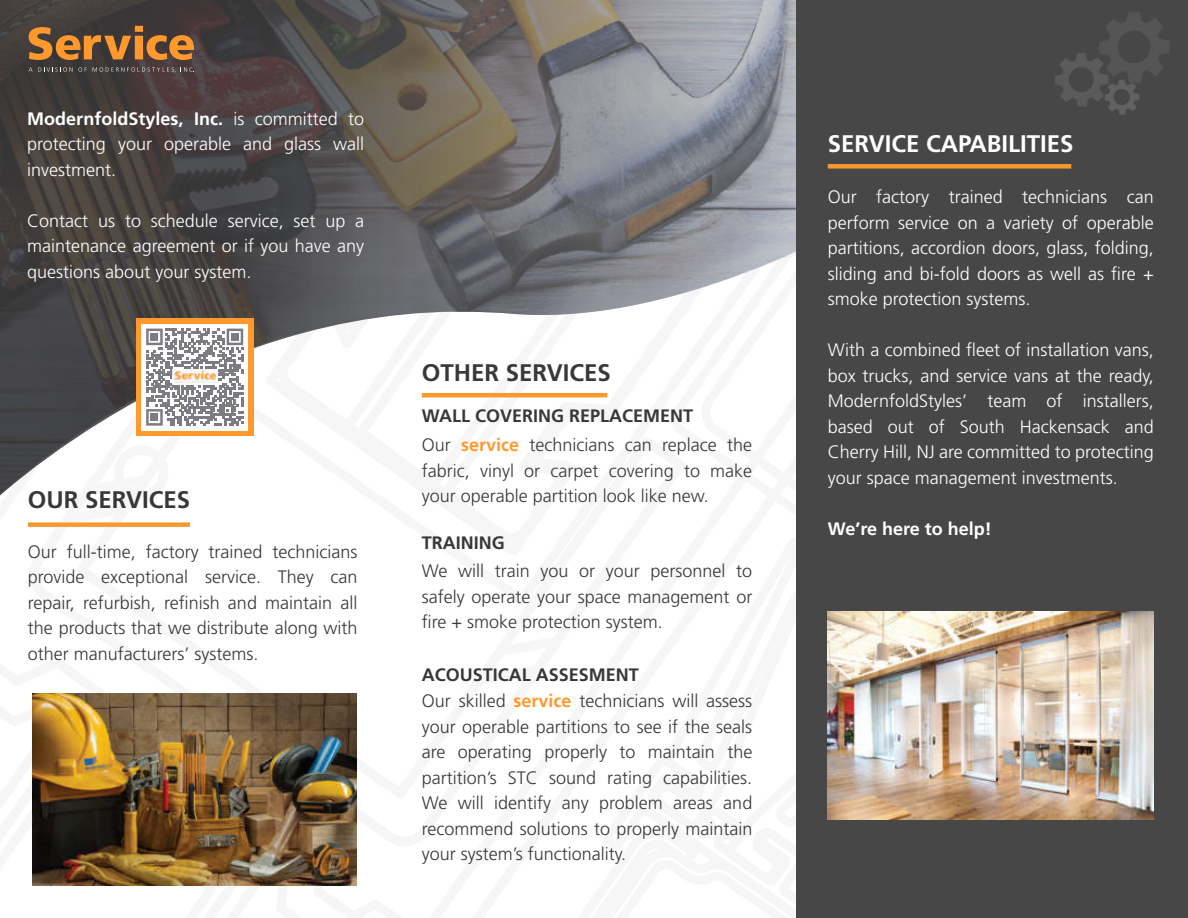
<style>
.page{position:relative;width:1188px;height:918px;background:#fff}
.page>*{position:absolute;margin:0;border:0;box-sizing:border-box;transform-origin:0 0}
.t1{font:700 24px "Frutiger LT Std";color:#373837}
.t2{font:700 24px "Frutiger LT Std";color:#fff}
.t3{font:300 18px/25.5px "Frutiger LT Std";color:#373837;text-align:justify}
.t4{font:300 18px/25.5px "Frutiger LT Std";color:#fff;text-align:justify}
.t5{font:700 18px "Frutiger LT Std";color:#373837}
.t6{font:700 18px "Frutiger LT Std";color:#fff}
.s1{font-weight:700}
.s2{font-weight:700;color:#ff992e}
</style>
<div class="page">
<svg style="left:0;top:0;width:796px;height:496px"></svg>
<div style="left:796px;top:0;width:392px;height:918px;background:#474747"></div>
<img style="left:1055px;top:12px;width:114px;height:103px">
<hr style="left:422px;top:393px;width:185px;height:4px;background:#f89930">
<div style="left:28px;top:522px;width:162px;height:5px;background:#f89930"></div>
<div style="left:828px;top:164px;width:243px;height:5px;background:#f89930"></div>
<div style="left:136px;top:318px;width:118px;height:118px;background:#ff992e"></div>
<div style="left:141px;top:324px;width:107px;height:106px;background:#fff"></div>
<svg style="left:146px;top:329px;width:97px;height:97px"></svg>
<div style="left:151px;top:333px;width:7px;height:7px;background:#7c7c82"></div>
<div style="left:231px;top:333px;width:7px;height:7px;background:#7c7c82"></div>
<div style="left:151px;top:414px;width:7px;height:7px;background:#7c7c82"></div>
<img style="left:172px;top:369px;width:45px;height:16px">
<svg style="left:0;top:0;width:223px;height:234px;background:#4e423c"></svg>
<img style="left:32px;top:694px;width:325px;height:192px">
<img style="left:828px;top:611px;width:326px;height:208px">
<p class="t4" style="left:27px;top:106px;width:339px"><span class="s1">ModernfoldStyles, Inc.</span> is committed to protecting your operable and glass wall investment.</p>
<p class="t4" style="left:27px;top:208px;width:339px">Contact us to schedule service, set up a maintenance agreement or if you have any questions about your system.</p>
<h1 class="t1" style="left:28px;top:486px;width:164px">OUR SERVICES</h1>
<p class="t3" style="left:28px;top:539px;width:331px">Our full-time, factory trained technicians provide exceptional service. They can repair, refurbish, refinish and maintain all the products that we distribute along with other manufacturers’ systems.</p>
<h1 class="t1" style="left:422px;top:358px;width:190px">OTHER SERVICES</h1>
<p class="t5" style="left:422px;top:405px;width:273px">WALL COVERING REPLACEMENT</p>
<p class="t3" style="left:422px;top:433px;width:332px">Our <span class="s2">service</span> technicians can replace the fabric, vinyl or carpet covering to make your operable partition look like new.</p>
<p class="t5" style="left:422px;top:533px;width:84px">TRAINING</p>
<p class="t3" style="left:422px;top:558px;width:332px">We will train you or your personnel to safely operate your space management or fire + smoke protection system.</p>
<p class="t5" style="left:422px;top:664px;width:219px">ACOUSTICAL ASSESMENT</p>
<p class="t3" style="left:422px;top:688px;width:332px">Our skilled <span class="s2">service</span> technicians will assess your operable partitions to see if the seals are operating properly to maintain the partition’s STC sound rating capabilities.<br>We will identify any problem areas and recommend solutions to properly maintain your system’s functionality.</p>
<h1 class="t2" style="left:828px;top:129px;width:247px">SERVICE CAPABILITIES</h1>
<p class="t4" style="left:828px;top:185px;width:328px">Our factory trained technicians can perform service on a variety of operable partitions, accordion doors, glass, folding, sliding and bi-fold doors as well as fire + smoke protection systems.</p>
<p class="t4" style="left:828px;top:338px;width:328px">With a combined fleet of installation vans, box trucks, and service vans at the ready, ModernfoldStyles’ team of installers, based out of South Hackensack and Cherry Hill, NJ are committed to protecting your space management investments.</p>
<p class="t6" style="left:828px;top:518px;width:166px">We’re here to help!</p>
</div>
